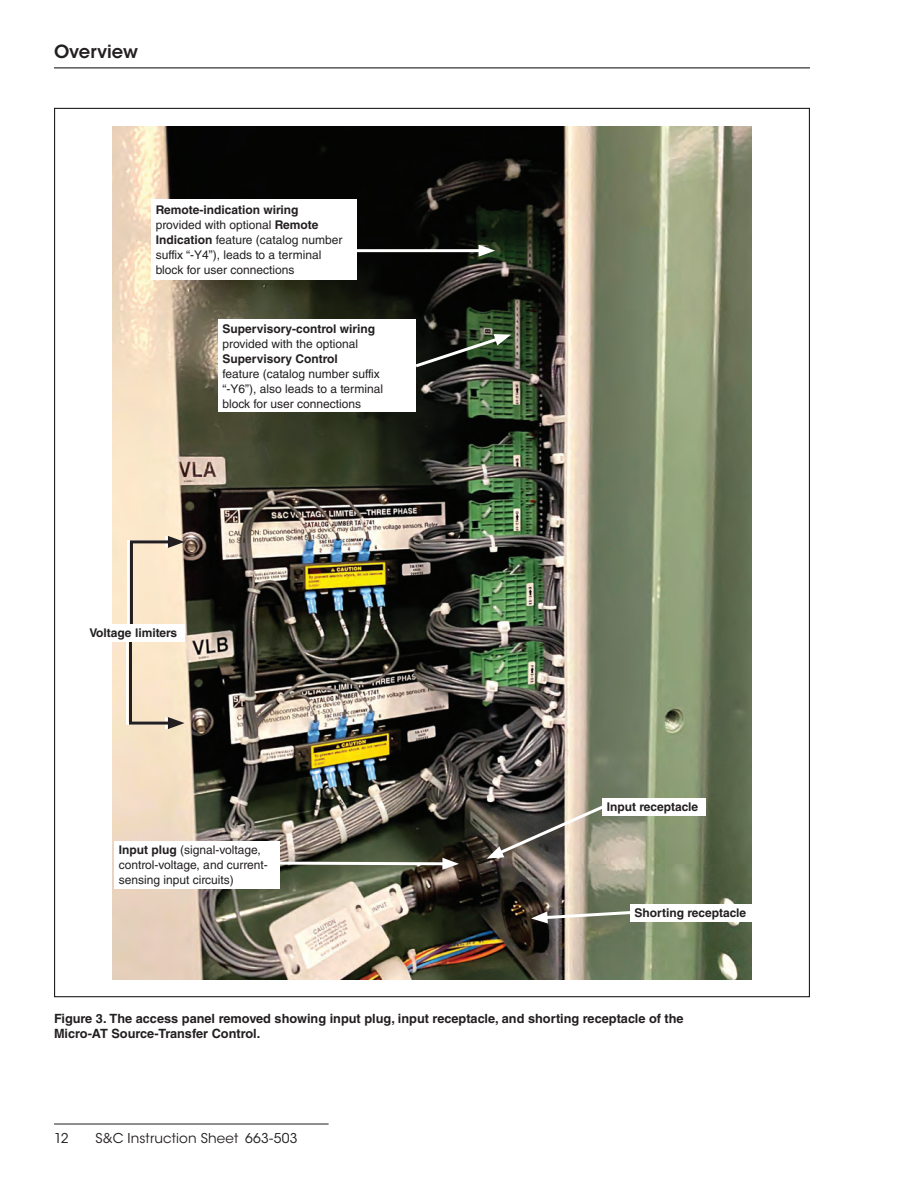
<style>
.page{position:relative;width:918px;height:1188px;background:#fff}
.page>*{position:absolute;margin:0;border:0;box-sizing:border-box;transform-origin:0 0}
.t1{font:600 18px "ITC Avant Garde Std";letter-spacing:-.005em;color:#231f20}
.t2{font:13.5px "ITC Avant Garde Std";letter-spacing:.01em;color:#231f20}
.t3{font:700 12.75px/15px "Helvetica LT Std";color:#231f20}
.t4{font:12px/15px "Helvetica LT Std";color:#231f20}
.t5{font:700 12px "Helvetica LT Std";color:#231f20}
.s1{font-weight:700}
</style>
<div class="page">
<hr style="left:54px;top:67px;width:756px;height:1px;background:#231f20">
<hr style="left:54px;top:1124px;width:275px;height:1px;background:#231f20">
<img style="left:112px;top:126px;width:640px;height:853px">
<div style="left:151px;top:200px;width:205px;height:80px;background:#fff"></div>
<div style="left:218px;top:320px;width:198px;height:92px;background:#fff"></div>
<div style="left:114px;top:841px;width:166px;height:48px;background:#fff"></div>
<div style="left:126px;top:631px;width:56px;height:98px;background:#fff"></div>
<svg style="left:128px;top:536px;width:57px;height:193px;background:#e6d4bb"></svg>
<div style="left:602px;top:798px;width:103px;height:18px;background:#fff"></div>
<div style="left:630px;top:904px;width:136px;height:17px;background:#fff"></div>
<hr style="left:349px;top:249px;width:136px;height:3px;background:#fff">
<svg style="left:479px;top:245px;width:16px;height:12px"></svg>
<svg style="left:487px;top:803px;width:120px;height:56px;background:#7f7a6f"></svg>
<svg style="left:280px;top:858px;width:179px;height:12px"></svg>
<svg style="left:531px;top:909px;width:103px;height:14px"></svg>
<svg style="left:416px;top:334px;width:95px;height:36px;background:#363f33"></svg>
<div style="left:85px;top:624px;width:100px;height:17px;background:#fff"></div>
<h1 class="t1" style="left:54px;top:40px;width:86px">Overview</h1>
<p class="t4" style="left:156px;top:202px;width:188px"><span class="s1">Remote-indication wiring </span>provided with optional <span class="s1">Remote<br>Indication</span> feature (catalog number suffix “-Y4”), leads to a terminal block for user connections</p>
<p class="t5" style="left:223px;top:321px;width:154px">Supervisory-control wiring</p>
<p class="t4" style="left:223px;top:336px;width:137px">provided with the optional</p>
<p class="t5" style="left:223px;top:351px;width:117px">Supervisory Control</p>
<p class="t4" style="left:223px;top:366px;width:162px">feature (catalog number suffix “-Y6”), also leads to a terminal block for user connections</p>
<p class="t5" style="left:89px;top:625px;width:89px">Voltage limiters</p>
<p class="t4" style="left:119px;top:843px;width:150px"><span class="s1">Input plug</span> (signal-voltage, control-voltage, and current&shy;sensing input circuits)</p>
<p class="t5" style="left:607px;top:800px;width:93px">Input receptacle</p>
<p class="t5" style="left:634px;top:905px;width:113px">Shorting receptacle</p>
<p class="t3" style="left:54px;top:1011px;width:631px">Figure 3. The access panel removed showing input plug, input receptacle, and shorting receptacle of the<br>Micro-AT Source-Transfer Control.</p>
<p class="t2" style="left:54px;top:1130px;width:16px">12</p>
<p class="t2" style="left:96px;top:1130px;width:204px">S&amp;C Instruction Sheet 663-503</p>
</div>
